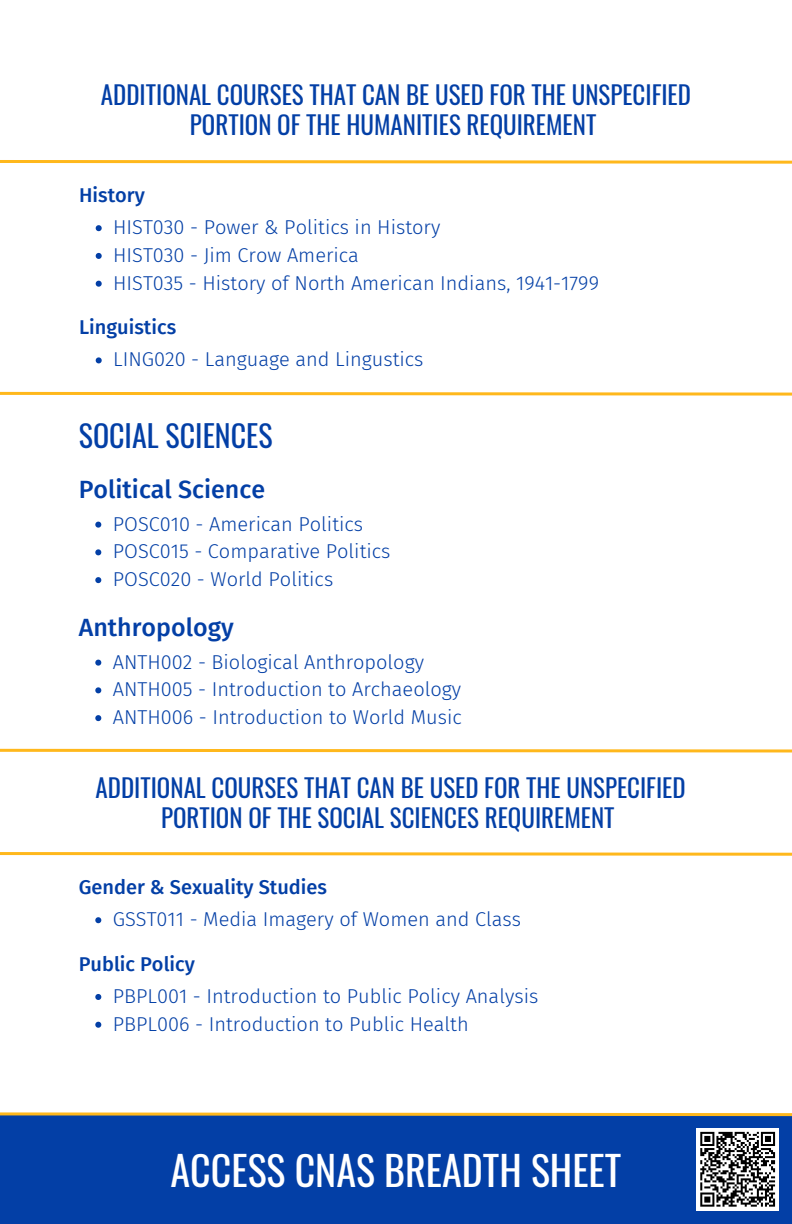
<style>
.page{position:relative;width:792px;height:1224px;background:#fff}
.page>*{position:absolute;margin:0;border:0;box-sizing:border-box;transform-origin:0 0}
.t1{font:40px "Oswald";color:#fff}
.t2{font:30px "Oswald";color:#033fa6}
.t3{font:25px/30px "Oswald";color:#033fa6;text-align:center}
.t4{font:500 25px "Fira Sans";color:#033fa6}
.t5{font:300 20px "Fira Sans";color:#033fa6}
.t6{font:500 20px "Fira Sans";color:#033fa6}
</style>
<div class="page">
<svg style="left:0;top:160px;width:792px;height:4px;background:#ffc954"></svg>
<svg style="left:96px;top:225px;width:6px;height:6px"></svg>
<svg style="left:96px;top:253px;width:6px;height:6px"></svg>
<svg style="left:96px;top:281px;width:6px;height:6px"></svg>
<svg style="left:96px;top:357px;width:6px;height:6px"></svg>
<svg style="left:95px;top:522px;width:6px;height:6px"></svg>
<svg style="left:95px;top:549px;width:6px;height:6px"></svg>
<svg style="left:95px;top:577px;width:6px;height:6px"></svg>
<svg style="left:95px;top:660px;width:6px;height:6px"></svg>
<svg style="left:95px;top:687px;width:6px;height:6px"></svg>
<svg style="left:95px;top:715px;width:6px;height:6px"></svg>
<svg style="left:0;top:748px;width:792px;height:5px"></svg>
<svg style="left:0;top:852px;width:792px;height:4px;background:#ffc954"></svg>
<svg style="left:95px;top:917px;width:6px;height:6px"></svg>
<svg style="left:95px;top:994px;width:6px;height:6px"></svg>
<svg style="left:95px;top:1022px;width:6px;height:6px"></svg>
<div style="left:0;top:1114px;width:792px;height:110px;background:#033fa6"></div>
<svg style="left:0;top:1112px;width:792px;height:5px"></svg>
<div style="left:696px;top:1128px;width:83px;height:83px;background:#fff"></div>
<svg style="left:700px;top:1131px;width:76px;height:76px"></svg>
<svg style="left:0;top:391px;width:792px;height:5px"></svg>
<p class="t3" style="left:101px;top:79px;width:592px">ADDITIONAL COURSES THAT CAN BE USED FOR THE UNSPECIFIED<br>PORTION OF THE HUMANITIES REQUIREMENT</p>
<p class="t6" style="left:79px;top:183px;width:67px">History</p>
<p class="t5" style="left:113px;top:215px;width:329px">HIST030 - Power &amp; Politics in History</p>
<p class="t5" style="left:113px;top:243px;width:247px">HIST030 - Jim Crow America</p>
<p class="t5" style="left:113px;top:271px;width:487px">HIST035 - History of North American Indians, 1941-1799</p>
<p class="t6" style="left:79px;top:316px;width:99px">Linguistics</p>
<p class="t5" style="left:113px;top:348px;width:312px">LING020 - Language and Lingustics</p>
<p class="t2" style="left:79px;top:412px;width:195px">SOCIAL SCIENCES</p>
<p class="t4" style="left:79px;top:475px;width:188px">Political Science</p>
<p class="t5" style="left:113px;top:512px;width:252px">POSC010 - American Politics</p>
<p class="t5" style="left:113px;top:540px;width:279px">POSC015 - Comparative Politics</p>
<p class="t5" style="left:113px;top:567px;width:222px">POSC020 - World Politics</p>
<p class="t4" style="left:79px;top:613px;width:156px">Anthropology</p>
<p class="t5" style="left:113px;top:650px;width:313px">ANTH002 - Biological Anthropology</p>
<p class="t5" style="left:113px;top:678px;width:350px">ANTH005 - Introduction to Archaeology</p>
<p class="t5" style="left:113px;top:705px;width:351px">ANTH006 - Introduction to World Music</p>
<p class="t3" style="left:96px;top:771px;width:592px">ADDITIONAL COURSES THAT CAN BE USED FOR THE UNSPECIFIED<br>PORTION OF THE SOCIAL SCIENCES REQUIREMENT</p>
<p class="t6" style="left:79px;top:876px;width:250px">Gender &amp; Sexuality Studies</p>
<p class="t5" style="left:113px;top:908px;width:410px">GSST011 - Media Imagery of Women and Class</p>
<p class="t6" style="left:79px;top:952px;width:118px">Public Policy</p>
<p class="t5" style="left:113px;top:984px;width:427px">PBPL001 - Introduction to Public Policy Analysis</p>
<p class="t5" style="left:113px;top:1012px;width:357px">PBPL006 - Introduction to Public Health</p>
<p class="t1" style="left:171px;top:1139px;width:452px">ACCESS CNAS BREADTH SHEET</p>
</div>
